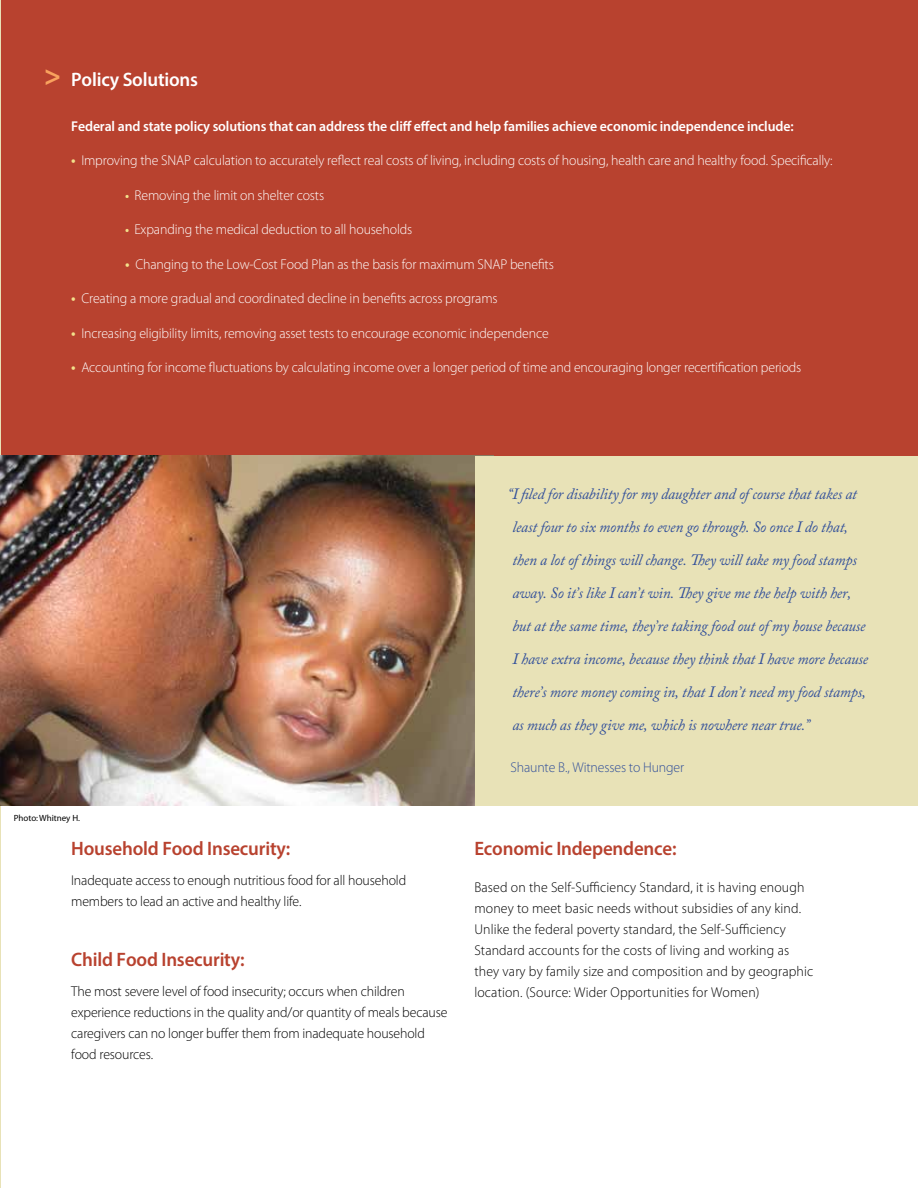
<style>
.page{position:relative;width:918px;height:1188px;background:#fff}
.page>*{position:absolute;margin:0;border:0;box-sizing:border-box;transform-origin:0 0}
.t1{font:700 29.4px "Myriad Pro";color:#f9a25e}
.t2{font:600 19.5px "Myriad Pro";letter-spacing:-.01em;color:#b8422f}
.t3{font:600 19.5px "Myriad Pro";letter-spacing:-.01em;color:#fff}
.t4{font:italic 15.75px/33px "Adobe Caslon Pro";letter-spacing:-.01em;color:#314f9a}
.t5{font:300 14.25px "Myriad Pro";letter-spacing:-.01em;color:#fff}
.t6{font:300 14.25px/21px "Myriad Pro";letter-spacing:.01em;color:#000}
.t7{font:300 14.25px/21px "Myriad Pro";letter-spacing:-.01em;color:#000}
.t8{font:600 14.25px "Myriad Pro";letter-spacing:-.01em;color:#fff}
.t9{font:300 14.25px "Myriad Pro";letter-spacing:-.01em;color:#314f9a}
.t10{font:9px "Myriad";color:#000}
.s1{font-weight:600;font-size:15px;color:#f2e18b}
.s2{font-weight:600;font-size:13.5px;color:#f2e18b}
</style>
<div class="page">
<div style="left:0;top:0;width:918px;height:508px;background:#b8422f"></div>
<hr style="left:0;top:0;width:1px;height:1188px;background:#e8e2b7">
<img style="left:0;top:456px;width:476px;height:349px">
<div style="left:476px;top:456px;width:442px;height:349px;background:#e8e2b7"></div>
<h1 class="t1" style="left:44px;top:56px;width:18px">&gt;</h1>
<h2 class="t3" style="left:71px;top:67px;width:128px">Policy Solutions</h2>
<p class="t8" style="left:71px;top:117px;width:724px">Federal and state policy solutions that can address the cliff effect and help families achieve economic independence include:</p>
<p class="t5" style="left:71px;top:152px;width:763px"><span class="s1">•</span> Improving the SNAP calculation to accurately reflect real costs of living, including costs of housing, health care and healthy food. Specifically:</p>
<p class="t5" style="left:125px;top:187px;width:201px"><span class="s2">•</span> Removing the limit on shelter costs</p>
<p class="t5" style="left:125px;top:221px;width:289px"><span class="s2">•</span> Expanding the medical deduction to all households</p>
<p class="t5" style="left:125px;top:256px;width:430px"><span class="s1">•</span> Changing to the Low-Cost Food Plan as the basis for maximum SNAP benefits</p>
<p class="t5" style="left:71px;top:290px;width:428px"><span class="s1">•</span> Creating a more gradual and coordinated decline in benefits across programs</p>
<p class="t5" style="left:71px;top:325px;width:479px"><span class="s1">•</span> Increasing eligibility limits, removing asset tests to encourage economic independence</p>
<p class="t5" style="left:71px;top:359px;width:732px"><span class="s1">•</span> Accounting for income fluctuations by calculating income over a longer period of time and encouraging longer recertification periods</p>
<p class="t4" style="left:512px;top:477px;width:357px;text-indent:-5px">“I filed for disability for my daughter and of course that takes at least four to six months to even go through. So once I do that, then a lot of things will change. They will take my food stamps away. So it’s like I can’t win. They give me the help with her, but at the same time, they’re taking food out of my house because I have extra income, because they think that I have more because there’s more money coming in, that I don’t need my food stamps, as much as they give me, which is nowhere near true.”</p>
<p class="t9" style="left:510px;top:759px;width:175px">Shaunte B., Witnesses to Hunger</p>
<p class="t10" style="left:14px;top:813px;width:68px">Photo: Whitney H.</p>
<h2 class="t2" style="left:71px;top:836px;width:221px">Household Food Insecurity:</h2>
<p class="t7" style="left:71px;top:869px;width:337px">Inadequate access to enough nutritious food for all household members to lead an active and healthy life.</p>
<h2 class="t2" style="left:71px;top:947px;width:175px">Child Food Insecurity:</h2>
<p class="t7" style="left:71px;top:980px;width:378px">The most severe level of food insecurity; occurs when children experience reductions in the quality and/or quantity of meals because caregivers can no longer buffer them from inadequate household food resources.</p>
<h2 class="t2" style="left:474px;top:836px;width:204px">Economic Independence:</h2>
<p class="t6" style="left:474px;top:877px;width:340px">Based on the Self-Sufficiency Standard, it is having enough money to meet basic needs without subsidies of any kind.<br>Unlike the federal poverty standard, the Self-Sufficiency Standard accounts for the costs of living and working as they vary by family size and composition and by geographic location. (Source: Wider Opportunities for Women)</p>
</div>
